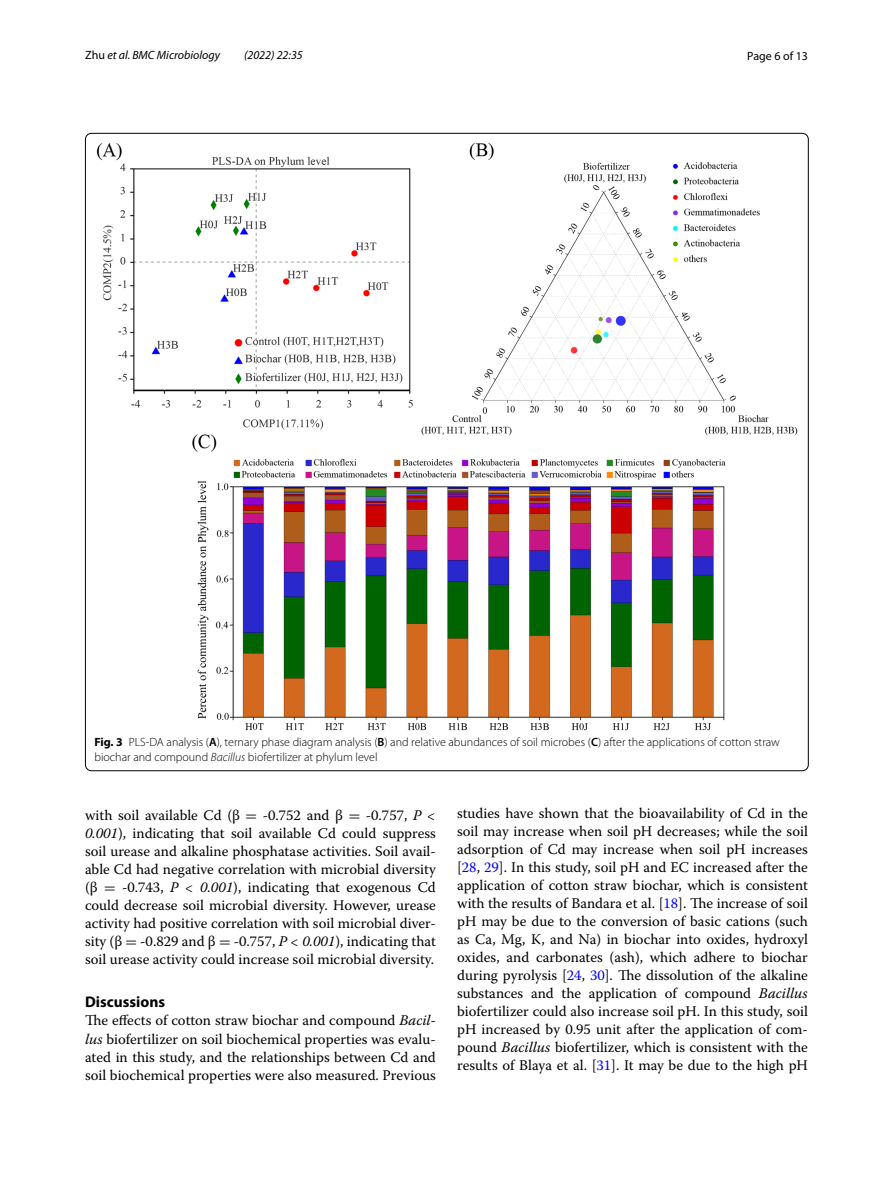
<style>
.page{position:relative;width:893px;height:1187px;background:#fff}
.page>*{position:absolute;margin:0;border:0;box-sizing:border-box;transform-origin:0 0}
.t1{font:700 15.45px "Myriad Pro";color:#000}
.t2{font:14.7px/18px "Warnock Pro";color:#000;text-align:justify}
.t3{font:300 12px/15px "Myriad Pro";color:#000}
.t4{font:italic 12px "Myriad Pro";color:#000}
.t5{font:12px "Myriad Pro";color:#000}
.s1{font-style:normal}
.s2{font-weight:700}
.s3{font-weight:600}
.s4{font-style:italic}
.s5{font-family:"MTSY"}
.s6{color:#00f}
</style>
<div class="page">
<img style="left:97px;top:143px;width:700px;height:587px">
<p class="t4" style="left:85px;top:48px;width:136px"><span class="s1">Zhu</span> et al. BMC Microbiology</p>
<p class="t4" style="left:244px;top:48px;width:60px">(2022) 22:35</p>
<p class="t5" style="left:747px;top:48px;width:62px">Page 6 of 13</p>
<p class="t3" style="left:94px;top:734px;width:687px"><span class="s2">Fig. 3</span> PLS-DA analysis (<span class="s3">A</span>), ternary phase diagram analysis (<span class="s3">B</span>) and relative abundances of soil microbes (<span class="s3">C</span>) after the applications of cotton straw biochar and compound <span class="s4">Bacillus</span> biofertilizer at phylum level</p>
<p class="t2" style="left:85px;top:806px;width:352px">with soil available Cd (β <span class="s5">=</span> -0.752 and β <span class="s5">=</span> -0.757, <span class="s4">P &lt; 0.001</span>), indicating that soil available Cd could suppress soil urease and alkaline phosphatase activities. Soil avail&shy;able Cd had negative correlation with microbial diversity (β <span class="s5">=</span> -0.743, <span class="s4">P &lt; 0.001</span>), indicating that exogenous Cd could decrease soil microbial diversity. However, urease activity had positive correlation with soil microbial diver&shy;sity (β <span class="s5">=</span> -0.829 and β <span class="s5">=</span> -0.757, <span class="s4">P &lt; 0.001</span>), indicating that soil urease activity could increase soil microbial diversity.</p>
<p class="t1" style="left:85px;top:992px;width:82px">Discussions</p>
<p class="t2" style="left:85px;top:1011px;width:352px">The effects of cotton straw biochar and compound <span class="s4">Bacil‑ lus</span> biofertilizer on soil biochemical properties was evalu&shy;ated in this study, and the relationships between Cd and soil biochemical properties were also measured. Previous</p>
<p class="t2" style="left:457px;top:804px;width:352px">studies have shown that the bioavailability of Cd in the soil may increase when soil pH decreases; while the soil adsorption of Cd may increase when soil pH increases [<span class="s6">28</span>, <span class="s6">29</span>]. In this study, soil pH and EC increased after the application of cotton straw biochar, which is consistent with the results of Bandara et al. [<span class="s6">18</span>]. The increase of soil pH may be due to the conversion of basic cations (such as Ca, Mg, K, and Na) in biochar into oxides, hydroxyl oxides, and carbonates (ash), which adhere to biochar during pyrolysis [<span class="s6">24</span>, <span class="s6">30</span>]. The dissolution of the alkaline substances and the application of compound <span class="s4">Bacillus </span>biofertilizer could also increase soil pH. In this study, soil pH increased by 0.95 unit after the application of com&shy;pound <span class="s4">Bacillus</span> biofertilizer, which is consistent with the results of Blaya et al. [<span class="s6">31</span>]. It may be due to the high pH</p>
</div>
